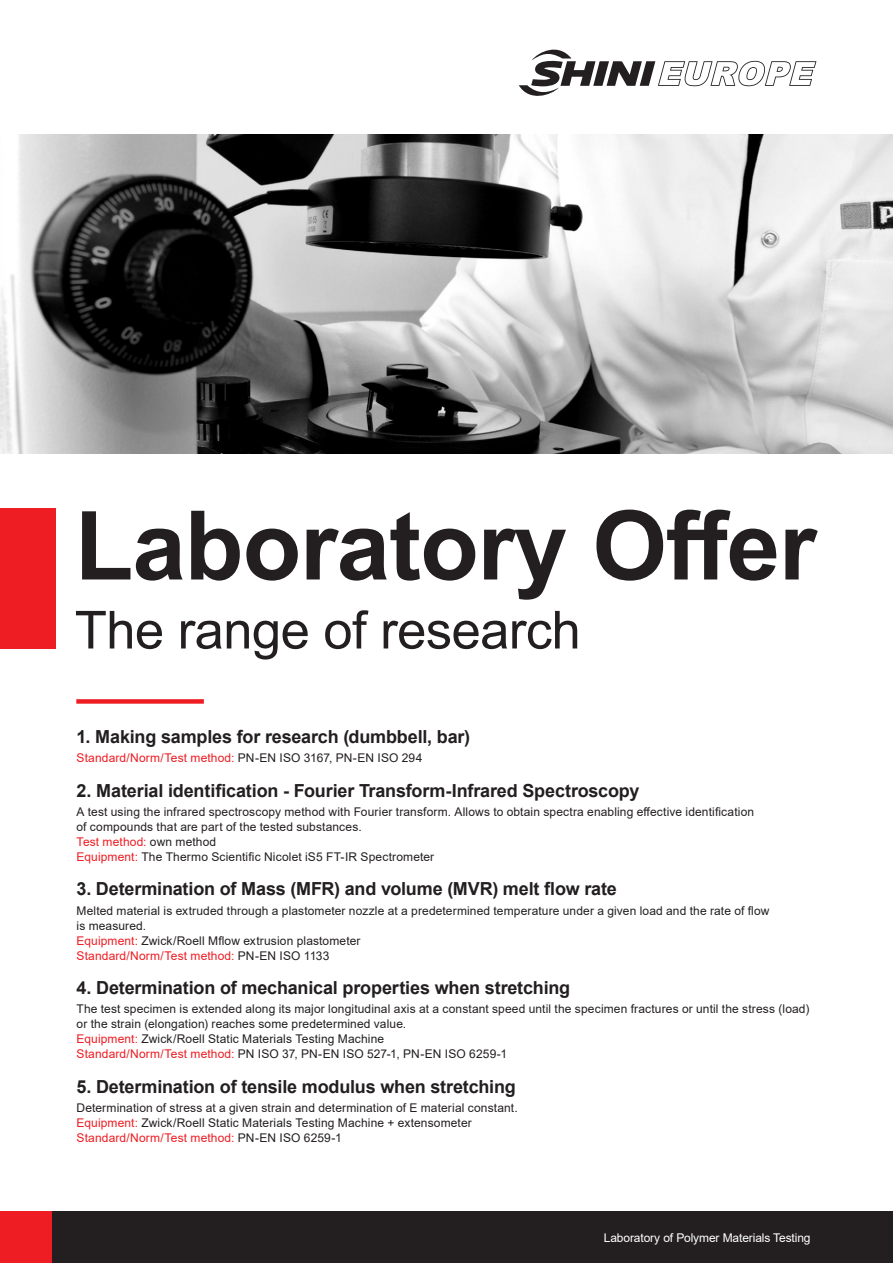
<style>
.page{position:relative;width:893px;height:1263px;background:#fff}
.page>*{position:absolute;margin:0;border:0;box-sizing:border-box;transform-origin:0 0}
.t1{font:700 96px "Arial";letter-spacing:-.01em;color:#231f20}
.t2{font:52.5px "Arial";letter-spacing:-.01em;color:#231f20}
.t3{font:700 18px "Arial";letter-spacing:-.01em;color:#231f20}
.t4{font:12px/15px "Arial";letter-spacing:.01em;color:#231f20}
.t5{font:12px "Arial";letter-spacing:.01em;color:#ee1d23}
.t6{font:12px "Arial";letter-spacing:-.01em;color:#fff}
.s1{color:#231f20}
.s2{color:#ee1d23}
</style>
<div class="page">
<img style="left:0;top:135px;width:893px;height:319px">
<div style="left:76px;top:699px;width:128px;height:5px;background:#ee1d23"></div>
<svg style="left:519px;top:49px;width:297px;height:47px"></svg>
<div style="left:0;top:508px;width:55px;height:140px;background:#ee1d23"></div>
<div style="left:0;top:1212px;width:893px;height:51px;background:#231f20"></div>
<div style="left:0;top:1212px;width:51px;height:51px;background:#ee1d23"></div>
<h1 class="t1" style="left:75px;top:478px;width:743px">Laboratory Offer</h1>
<h2 class="t2" style="left:75px;top:594px;width:507px">The range of research</h2>
<h3 class="t3" style="left:77px;top:724px;width:395px">1. Making samples for research (dumbbell, bar)</h3>
<p class="t5" style="left:77px;top:750px;width:347px">Standard/Norm/Test method: <span class="s1">PN-EN ISO 3167, PN-EN ISO 294</span></p>
<h3 class="t3" style="left:77px;top:778px;width:564px">2. Material identification - Fourier Transform-Infrared Spectroscopy</h3>
<p class="t4" style="left:77px;top:804px;width:679px">A test using the infrared spectroscopy method with Fourier transform. Allows to obtain spectra enabling effective identification of compounds that are part of the tested substances.<br><span class="s2">Test method:</span> own method<br><span class="s2">Equipment:</span> The Thermo Scientific Nicolet iS5 FT-IR Spectrometer</p>
<h3 class="t3" style="left:77px;top:876px;width:542px">3. Determination of Mass (MFR) and volume (MVR) melt flow rate</h3>
<p class="t4" style="left:77px;top:903px;width:694px">Melted material is extruded through a plastometer nozzle at a predetermined temperature under a given load and the rate of flow is measured.<br><span class="s2">Equipment:</span> Zwick/Roell Mflow extrusion plastometer<br><span class="s2">Standard/Norm/Test method:</span> PN-EN ISO 1133</p>
<h3 class="t3" style="left:77px;top:975px;width:495px">4. Determination of mechanical properties when stretching</h3>
<p class="t4" style="left:77px;top:1001px;width:734px">The test specimen is extended along its major longitudinal axis at a constant speed until the specimen fractures or until the stress (load) or the strain (elongation) reaches some predetermined value.<br><span class="s2">Equipment:</span> Zwick/Roell Static Materials Testing Machine<br><span class="s2">Standard/Norm/Test method:</span> PN ISO 37, PN-EN ISO 527-1, PN-EN ISO 6259-1</p>
<h3 class="t3" style="left:77px;top:1074px;width:441px">5. Determination of tensile modulus when stretching</h3>
<p class="t4" style="left:77px;top:1100px;width:443px">Determination of stress at a given strain and determination of E material constant.<br><span class="s2">Equipment:</span> Zwick/Roell Static Materials Testing Machine + extensometer<br><span class="s2">Standard/Norm/Test method:</span> PN-EN ISO 6259-1</p>
<p class="t6" style="left:604px;top:1229px;width:208px">Laboratory of Polymer Materials Testing</p>
</div>
